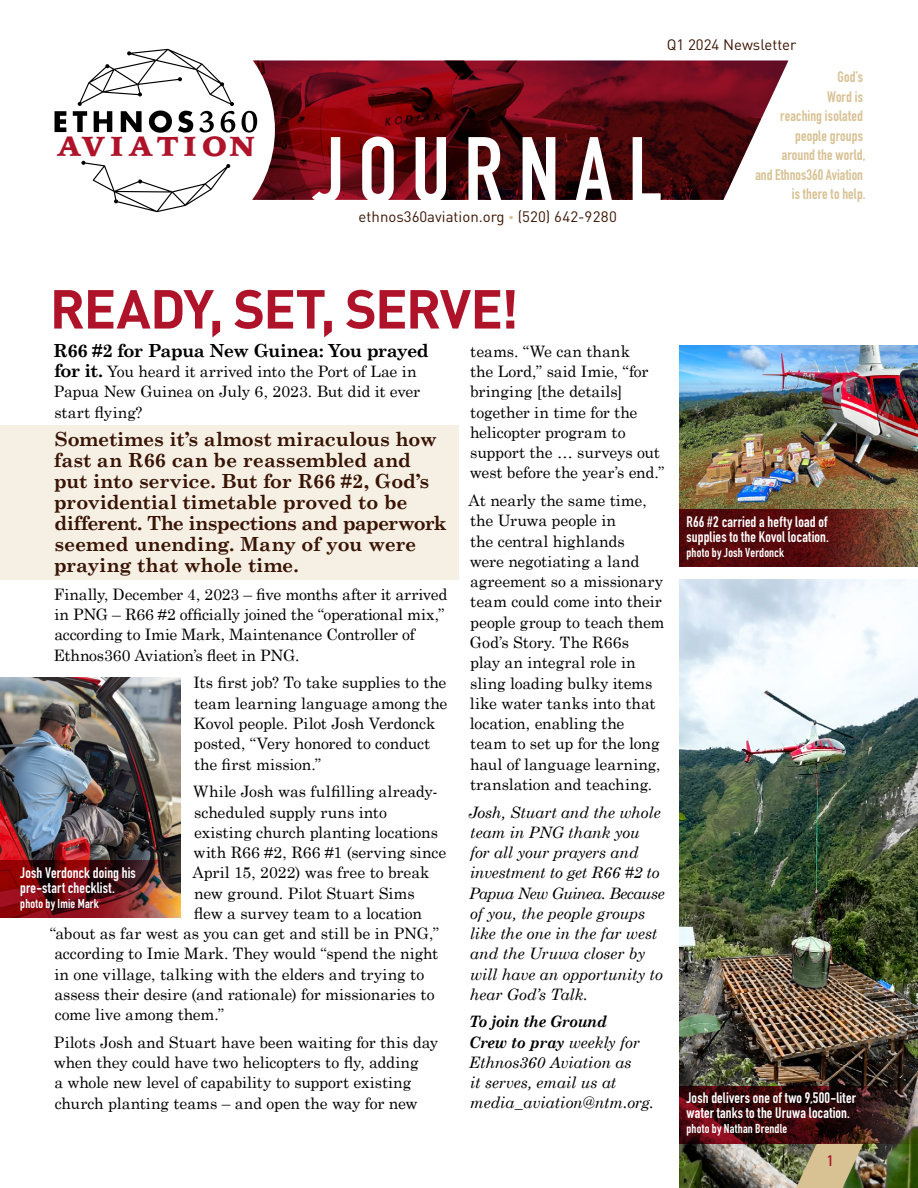
<style>
.page{position:relative;width:918px;height:1188px;background:#fff}
.page>*{position:absolute;margin:0;border:0;box-sizing:border-box;transform-origin:0 0}
.t1{font:700 92.25px "DIN Condensed";letter-spacing:.155em;color:#fff}
.t2{font:700 54px "DIN Pro";letter-spacing:-.03em;color:#ae132a}
.t3{font:900 27.6px "Iowan Old Style";letter-spacing:.2em;color:#ae132a}
.t4{font:700 19.5px/21px "Century Schoolbook";letter-spacing:-.01em;color:#3c1605}
.t5{font:700 18.15px "Century Schoolbook";letter-spacing:-.04em;color:#000}
.t6{font:15.75px/20.2px "Century Schoolbook";letter-spacing:-.01em;color:#000}
.t7{font:italic 15.75px/20.2px "Century Schoolbook";letter-spacing:-.01em;color:#000}
.t8{font:15.75px "Century Schoolbook";letter-spacing:.01em;color:#000}
.t9{font:700 15px/15px "DIN Condensed";letter-spacing:.01em;color:#fff}
.t10{font:700 15px/19.5px "DIN Condensed";letter-spacing:.005em;color:#d8c193;text-align:right}
.t11{font:15px "DIN Pro";color:#3c1605}
.t12{font:700 15px "DIN Condensed";color:#ae132a}
.t13{font:700 12.75px "DIN Condensed";letter-spacing:.015em;color:#fff}
.s1{font-size:10.5px;color:#d8c193}
.s2{font-weight:700;font-size:18.15px}
.s3{font-weight:700}
</style>
<div class="page">
<img style="left:680px;top:580px;width:238px;height:608px">
<svg style="left:796px;top:1144px;width:67px;height:44px;background:#b3a67b"></svg>
<img style="left:252px;top:61px;width:536px;height:139px">
<div style="left:35px;top:10px;width:240px;height:239px;background:#fff;border-radius:50%"></div>
<div style="left:0;top:426px;width:459px;height:154px;background:#f5efe4"></div>
<hr style="left:0;top:405px;width:1px;height:51px;background:#d8c193">
<svg style="left:81px;top:161px;width:149px;height:51px"></svg>
<svg style="left:55px;top:111px;width:11px;height:21px"></svg>
<svg style="left:73px;top:49px;width:162px;height:84px"></svg>
<svg style="left:242px;top:111px;width:15px;height:22px"></svg>
<img style="left:0;top:678px;width:180px;height:182px">
<img style="left:680px;top:345px;width:238px;height:164px">
<img style="left:0;top:860px;width:180px;height:58px">
<svg style="left:680px;top:509px;width:238px;height:58px;background:#5e1e18"></svg>
<svg style="left:680px;top:1086px;width:238px;height:58px;background:#3b1213"></svg>
<h3 class="t3" style="left:57px;top:128px;width:199px">AVIATION</h3>
<p class="t11" style="left:667px;top:34px;width:131px">Q1 2024 Newsletter</p>
<h1 class="t1" style="left:314px;top:108px;width:350px">JOURNAL</h1>
<p class="t11" style="left:359px;top:207px;width:260px">ethnos360aviation.org <span class="s1">•</span> (520) 642-9280</p>
<p class="t10" style="left:755px;top:67px;width:112px">God’s<br>Word is<br>reaching isolated people groups<br>around the world,<br>and Ethnos360 Aviation is there to help.</p>
<h2 class="t2" style="left:50px;top:264px;width:470px">READY, SET, SERVE!</h2>
<p class="t5" style="left:53px;top:339px;width:377px">R66 #2 for Papua New Guinea: You prayed</p>
<p class="t6" style="left:54px;top:361px;width:368px"><span class="s2">for it.</span> You heard it arrived into the Port of Lae in<br>Papua New Guinea on July 6, 2023. But did it ever start flying?</p>
<p class="t4" style="left:54px;top:428px;width:395px">Sometimes it’s almost miraculous how fast an R66 can be reassembled and put into service. But for R66 #2, God’s providential timetable proved to be different. The inspections and paperwork seemed unending. Many of you were praying that whole time.</p>
<p class="t6" style="left:54px;top:584px;width:396px">Finally, December 4, 2023 – five months after it arrived in PNG – R66 #2 officially joined the “operational mix,” according to Imie Mark, Maintenance Controller of Ethnos360 Aviation’s fleet in PNG.</p>
<p class="t6" style="left:194px;top:672px;width:255px">Its first job? To take supplies to the team learning language among the<br>Kovol people. Pilot Josh Verdonck posted, “Very honored to conduct the first mission.”</p>
<p class="t6" style="left:193px;top:781px;width:246px">While Josh was fulfilling already-</p>
<p class="t6" style="left:194px;top:801px;width:194px">scheduled supply runs into</p>
<p class="t6" style="left:194px;top:822px;width:245px">existing church planting locations</p>
<p class="t8" style="left:194px;top:843px;width:254px">with R66 #2, R66 #1 (serving since</p>
<p class="t6" style="left:192px;top:862px;width:239px">April 15, 2022) was free to break</p>
<p class="t6" style="left:194px;top:882px;width:222px">new ground. Pilot Stuart Sims</p>
<p class="t6" style="left:194px;top:903px;width:230px">flew a survey team to a location</p>
<p class="t6" style="left:50px;top:923px;width:391px">“about as far west as you can get and still be in PNG,”</p>
<p class="t6" style="left:54px;top:943px;width:386px">according to Imie Mark. They would “spend the night</p>
<p class="t6" style="left:54px;top:963px;width:371px">in one village, talking with the elders and trying to</p>
<p class="t6" style="left:54px;top:984px;width:382px">assess their desire (and rationale) for missionaries to</p>
<p class="t6" style="left:55px;top:1004px;width:171px">come live among them.”</p>
<p class="t6" style="left:54px;top:1032px;width:386px">Pilots Josh and Stuart have been waiting for this day when they could have two helicopters to fly, adding<br>a whole new level of capability to support existing church planting teams – and open the way for new</p>
<p class="t9" style="left:20px;top:865px;width:117px">Josh Verdonck doing his pre-start checklist.</p>
<p class="t13" style="left:20px;top:895px;width:80px">photo by Imie Mark</p>
<p class="t6" style="left:470px;top:341px;width:196px">teams. “We can thank<br>the Lord,” said Imie, “for bringing [the details] together in time for the helicopter program to support the … surveys out west before the year’s end.”</p>
<p class="t6" style="left:469px;top:490px;width:198px">At nearly the same time, the Uruwa people in<br>the central highlands<br>were negotiating a land agreement so a missionary team could come into their people group to teach them<br>God’s Story. The R66s<br>play an integral role in sling loading bulky items like water tanks into that location, enabling the<br>team to set up for the long haul of language learning, translation and teaching.</p>
<p class="t7" style="left:468px;top:802px;width:198px">Josh, Stuart and the whole team in PNG thank you<br>for all your prayers and investment to get R66 #2 to<br>Papua New Guinea. Because of you, the people groups like the one in the far west and the Uruwa closer by will have an opportunity to hear God’s Talk.</p>
<p class="t7" style="left:469px;top:1011px;width:187px"><span class="s3">To join the Ground<br>Crew to pray</span> weekly for<br>Ethnos360 Aviation as<br>it serves, email us at media_aviation@ntm.org.</p>
<p class="t9" style="left:687px;top:514px;width:144px">R66 #2 carried a hefty load of supplies to the Kovol location.</p>
<p class="t13" style="left:687px;top:544px;width:99px">photo by Josh Verdonck</p>
<p class="t9" style="left:687px;top:1091px;width:171px">Josh delivers one of two 9,500-liter water tanks to the Uruwa location.</p>
<p class="t13" style="left:687px;top:1120px;width:102px">photo by Nathan Brendle</p>
<p class="t12" style="left:828px;top:1151px;width:7px">1</p>
</div>
